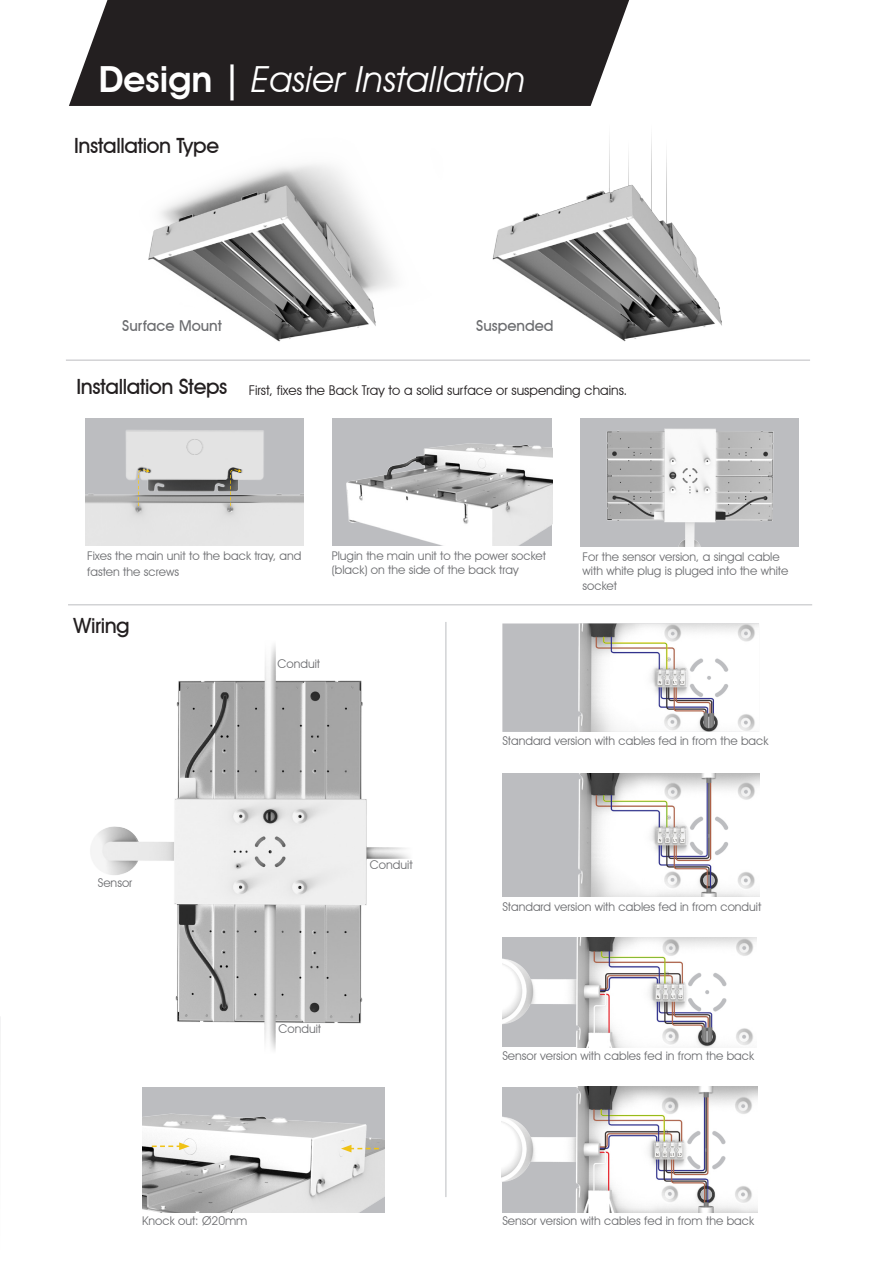
<style>
.page{position:relative;width:893px;height:1263px;background:#fff}
.page>*{position:absolute;margin:0;border:0;box-sizing:border-box;transform-origin:0 0}
.t1{font:italic 36px "Avant Garde IT Cby BT";color:#fff}
.t2{font:500 21px "Avant Garde IT Cby BT";letter-spacing:-.02em;color:#231f20}
.t3{font:500 15px "Avant Garde IT Cby BT";color:#6c6d70}
.t4{font:13.5px "Avant Garde IT Cby BT";color:#231f20}
.t5{font:12px/14.4px "Avant Garde IT Cby BT";color:#6c6d70}
.s1{font-weight:600;font-style:normal}
</style>
<div class="page">
<svg style="left:69px;top:0;width:560px;height:106px;background:#322e2f"></svg>
<img style="left:133px;top:164px;width:325px;height:196px">
<img style="left:446px;top:136px;width:276px;height:215px">
<hr style="left:66px;top:360px;width:744px;height:1px;background:#bcbdc0">
<hr style="left:68px;top:604px;width:744px;height:1px;background:#bcbdc0">
<hr style="left:445px;top:622px;width:1px;height:575px;background:#bcbdc0">
<img style="left:85px;top:418px;width:219px;height:128px">
<svg style="left:138px;top:469px;width:12px;height:37px"></svg>
<svg style="left:230px;top:469px;width:12px;height:37px"></svg>
<img style="left:332px;top:418px;width:220px;height:128px">
<img style="left:580px;top:418px;width:219px;height:128px">
<img style="left:91px;top:645px;width:318px;height:405px">
<img style="left:502px;top:623px;width:257px;height:109px">
<img style="left:502px;top:773px;width:258px;height:124px">
<img style="left:502px;top:937px;width:255px;height:110px">
<img style="left:502px;top:1087px;width:255px;height:125px">
<img style="left:142px;top:1087px;width:242px;height:125px">
<svg style="left:152px;top:1142px;width:38px;height:8px"></svg>
<svg style="left:341px;top:1145px;width:38px;height:7px"></svg>
<p class="t1" style="left:99px;top:57px;width:428px"><span class="s1">Design |</span> Easier Installation</p>
<p class="t2" style="left:74px;top:133px;width:146px">Installation Type</p>
<p class="t3" style="left:122px;top:316px;width:101px">Surface Mount</p>
<p class="t3" style="left:476px;top:316px;width:79px">Suspended</p>
<p class="t2" style="left:77px;top:374px;width:152px">Installation Steps</p>
<p class="t4" style="left:249px;top:382px;width:380px">First, fixes the Back Tray to a solid surface or suspending chains.</p>
<p class="t5" style="left:87px;top:547px;width:216px;line-height:16.2px">Fixes the main unit to the back tray, and fasten the screws</p>
<p class="t5" style="left:332px;top:548px;width:216px">Plugin the main unit to the power socket (black) on the side of the back tray</p>
<p class="t2" style="left:73px;top:612px;width:58px">Wiring</p>
<p class="t5" style="left:277px;top:657px;width:44px">Conduit</p>
<p class="t5" style="left:583px;top:549px;width:207px">For the sensor version, a singal cable with white plug is pluged into the white socket</p>
<p class="t5" style="left:98px;top:876px;width:36px">Sensor</p>
<p class="t5" style="left:370px;top:858px;width:44px">Conduit</p>
<p class="t5" style="left:279px;top:1021px;width:44px">Conduit</p>
<p class="t5" style="left:142px;top:1214px;width:107px">Knock out: Ø20mm</p>
<p class="t5" style="left:502px;top:734px;width:267px">Standard version with cables fed in from the back</p>
<p class="t5" style="left:502px;top:899px;width:260px">Standard version with cables fed in from conduit</p>
<p class="t5" style="left:502px;top:1048px;width:253px">Sensor version with cables fed in from the back</p>
<p class="t5" style="left:502px;top:1214px;width:253px">Sensor version with cables fed in from the back</p>
</div>
